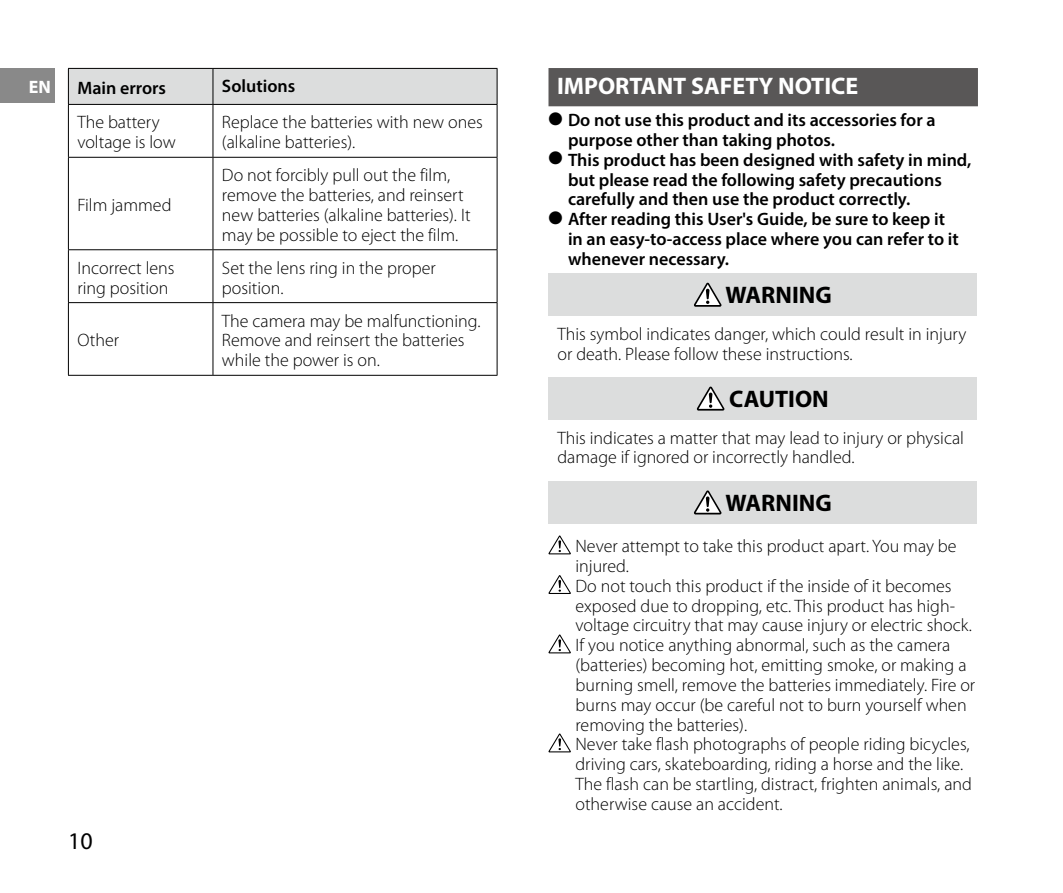
<style>
.page{position:relative;width:1063px;height:893px;background:#fff}
.page>*{position:absolute;margin:0;border:0;box-sizing:border-box;transform-origin:0 0}
.t1{font:700 24px "Myriad Pro";color:#fff}
.t2{font:700 24px "Myriad Pro";color:#000}
.t3{font:24px "Myriad Pro";color:#000}
.t4{font:300 18px/19.8px "Myriad Pro";color:#000}
.t5{font:600 18px/19.8px "Myriad Pro";color:#000}
.t6{font:700 18px "Myriad Pro";color:#fff}
</style>
<div class="page">
<div style="left:0;top:68px;width:55px;height:34px;background:#898989"></div>
<div style="left:69px;top:69px;width:428px;height:35px;background:#dcdddd"></div>
<hr style="left:68px;top:68px;width:145px;height:1px;background:#000">
<hr style="left:68px;top:69px;width:1px;height:35px;background:#000">
<hr style="left:213px;top:68px;width:284px;height:1px;background:#000">
<hr style="left:212px;top:69px;width:1px;height:35px;background:#000">
<hr style="left:497px;top:69px;width:1px;height:35px;background:#000">
<hr style="left:68px;top:104px;width:145px;height:1px;background:#000">
<hr style="left:68px;top:105px;width:1px;height:52px;background:#000">
<hr style="left:213px;top:104px;width:284px;height:1px;background:#000">
<hr style="left:212px;top:105px;width:1px;height:52px;background:#000">
<hr style="left:497px;top:105px;width:1px;height:52px;background:#000">
<hr style="left:68px;top:157px;width:145px;height:1px;background:#000">
<hr style="left:68px;top:158px;width:1px;height:91px;background:#000">
<hr style="left:68px;top:249px;width:145px;height:1px;background:#000">
<hr style="left:68px;top:250px;width:1px;height:52px;background:#000">
<hr style="left:68px;top:302px;width:145px;height:1px;background:#000">
<hr style="left:68px;top:303px;width:1px;height:72px;background:#000">
<hr style="left:68px;top:375px;width:145px;height:1px;background:#000">
<hr style="left:213px;top:157px;width:284px;height:1px;background:#000">
<hr style="left:212px;top:158px;width:1px;height:91px;background:#000">
<hr style="left:497px;top:158px;width:1px;height:91px;background:#000">
<hr style="left:213px;top:249px;width:284px;height:1px;background:#000">
<hr style="left:212px;top:250px;width:1px;height:52px;background:#000">
<hr style="left:497px;top:250px;width:1px;height:52px;background:#000">
<hr style="left:213px;top:302px;width:284px;height:1px;background:#000">
<hr style="left:212px;top:303px;width:1px;height:72px;background:#000">
<hr style="left:497px;top:303px;width:1px;height:72px;background:#000">
<hr style="left:213px;top:375px;width:284px;height:1px;background:#000">
<div style="left:549px;top:68px;width:429px;height:38px;background:#595757"></div>
<div style="left:549px;top:274px;width:428px;height:42px;background:#dcdddd"></div>
<svg style="left:694px;top:283px;width:28px;height:24px"></svg>
<svg style="left:706px;top:289px;width:4px;height:10px"></svg>
<div style="left:549px;top:378px;width:428px;height:42px;background:#dcdddd"></div>
<svg style="left:697px;top:387px;width:27px;height:24px"></svg>
<div style="left:549px;top:481px;width:428px;height:42px;background:#dcdddd"></div>
<svg style="left:694px;top:490px;width:28px;height:24px"></svg>
<svg style="left:706px;top:496px;width:4px;height:11px"></svg>
<svg style="left:549px;top:535px;width:22px;height:19px"></svg>
<svg style="left:549px;top:575px;width:22px;height:19px"></svg>
<svg style="left:549px;top:634px;width:22px;height:19px"></svg>
<svg style="left:549px;top:733px;width:22px;height:19px"></svg>
<p class="t6" style="left:29px;top:75px;width:24px">EN</p>
<p class="t5" style="left:77px;top:78px;width:90px">Main errors</p>
<p class="t5" style="left:222px;top:76px;width:75px">Solutions</p>
<p class="t4" style="left:77px;top:113px;width:100px">The battery voltage is low</p>
<p class="t4" style="left:222px;top:113px;width:262px">Replace the batteries with new ones (alkaline batteries).</p>
<p class="t4" style="left:77px;top:195px;width:96px">Film jammed</p>
<p class="t4" style="left:222px;top:166px;width:250px">Do not forcibly pull out the film, remove the batteries, and reinsert new batteries (alkaline batteries). It may be possible to eject the film.</p>
<p class="t4" style="left:77px;top:258px;width:99px">Incorrect lens ring position</p>
<p class="t4" style="left:222px;top:258px;width:215px">Set the lens ring in the proper position.</p>
<p class="t4" style="left:77px;top:331px;width:43px">Other</p>
<p class="t4" style="left:222px;top:311px;width:260px">The camera may be malfunctioning.<br>Remove and reinsert the batteries while the power is on.</p>
<h1 class="t3" style="left:68px;top:826px;width:26px">10</h1>
<h1 class="t1" style="left:557px;top:71px;width:303px">IMPORTANT SAFETY NOTICE</h1>
<p class="t5" style="left:568px;top:110px;width:369px;text-indent:-19px">● Do not use this product and its accessories for a purpose other than taking photos.</p>
<p class="t5" style="left:568px;top:149px;width:405px;text-indent:-19px">● This product has been designed with safety in mind, but please read the following safety precautions carefully and then use the product correctly.</p>
<p class="t5" style="left:568px;top:209px;width:392px;text-indent:-19px">● After reading this User's Guide, be sure to keep it in an easy-to-access place where you can refer to it whenever necessary.</p>
<h1 class="t2" style="left:725px;top:279px;width:108px">WARNING</h1>
<p class="t4" style="left:558px;top:324px;width:410px">This symbol indicates danger, which could result in injury or death. Please follow these instructions.</p>
<h1 class="t2" style="left:729px;top:383px;width:101px">CAUTION</h1>
<p class="t4" style="left:558px;top:428px;width:408px">This indicates a matter that may lead to injury or physical damage if ignored or incorrectly handled.</p>
<h1 class="t2" style="left:725px;top:487px;width:108px">WARNING</h1>
<p class="t4" style="left:576px;top:537px;width:401px">Never attempt to take this product apart. You may be injured.<br>Do not touch this product if the inside of it becomes exposed due to dropping, etc. This product has high&shy;voltage circuitry that may cause injury or electric shock.<br>If you notice anything abnormal, such as the camera (batteries) becoming hot, emitting smoke, or making a burning smell, remove the batteries immediately. Fire or burns may occur (be careful not to burn yourself when removing the batteries).<br>Never take flash photographs of people riding bicycles, driving cars, skateboarding, riding a horse and the like.<br>The flash can be startling, distract, frighten animals, and otherwise cause an accident.</p>
</div>
